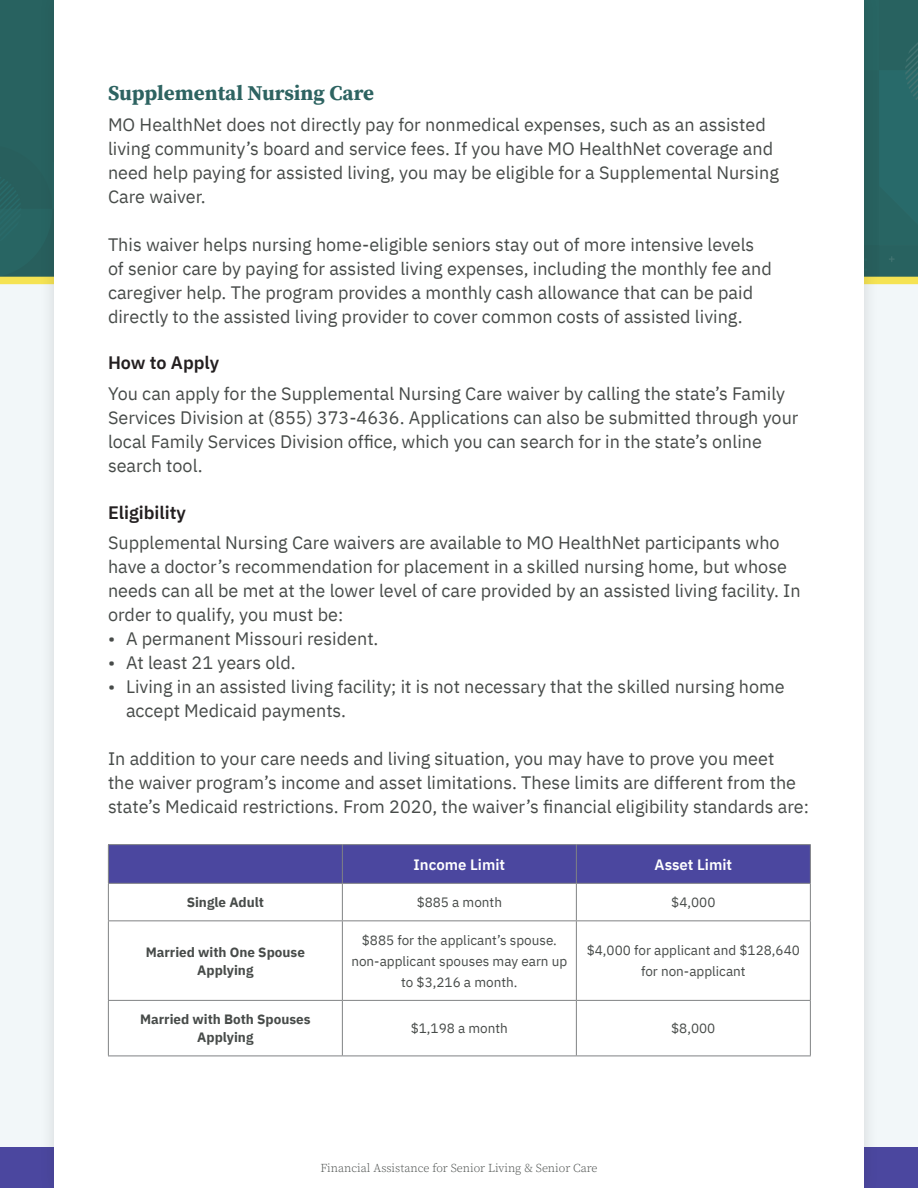
<style>
.page{position:relative;width:918px;height:1188px;background:#f2f7f9}
.page>*{position:absolute;margin:0;border:0;box-sizing:border-box;transform-origin:0 0}
.t1{font:700 21px "Source Serif Pro";color:#2d6361}
.t2{font:18px/24px "IBM Plex Sans";color:#474b49}
.t3{font:600 18px "IBM Plex Sans";color:#231f20}
.t4{font:600 15px "IBM Plex Sans";color:#fff}
.t5{font:13.5px/21px "IBM Plex Sans";color:#474b49;text-align:center}
.t6{font:700 13.5px/18px "IBM Plex Sans";color:#474b49;text-align:center}
.t7{font:300 12px "Source Serif Pro";color:#474b49}
</style>
<div class="page">
<div style="left:0;top:0;width:918px;height:280px;background:#2d6361"></div>
<div style="left:0;top:277px;width:918px;height:7px;background:#f5e353"></div>
<div style="left:0;top:1148px;width:918px;height:40px;background:#4b479f"></div>
<div style="left:39px;top:0;width:841px;height:1188px;background:#231f20;opacity:.15"></div>
<div style="left:54px;top:0;width:810px;height:1188px;background:#fff"></div>
<div style="left:109px;top:845px;width:701px;height:38px;background:#4b479f"></div>
<hr style="left:342px;top:845px;width:1px;height:38px;background:#808284">
<hr style="left:576px;top:845px;width:1px;height:38px;background:#808284">
<hr style="left:342px;top:884px;width:1px;height:36px;background:#808284">
<hr style="left:576px;top:884px;width:1px;height:36px;background:#808284">
<hr style="left:108px;top:920px;width:234px;height:1px;background:#808284">
<hr style="left:342px;top:920px;width:234px;height:1px;background:#808284">
<hr style="left:342px;top:921px;width:1px;height:79px;background:#808284">
<hr style="left:576px;top:920px;width:235px;height:1px;background:#808284">
<hr style="left:576px;top:921px;width:1px;height:79px;background:#808284">
<hr style="left:108px;top:1000px;width:234px;height:1px;background:#808284">
<hr style="left:342px;top:1000px;width:234px;height:1px;background:#808284">
<hr style="left:342px;top:1001px;width:1px;height:55px;background:#808284">
<hr style="left:576px;top:1000px;width:235px;height:1px;background:#808284">
<hr style="left:576px;top:1001px;width:1px;height:55px;background:#808284">
<hr style="left:108px;top:884px;width:1px;height:36px;background:#808284">
<hr style="left:810px;top:884px;width:1px;height:36px;background:#808284">
<hr style="left:108px;top:921px;width:1px;height:79px;background:#808284">
<hr style="left:810px;top:921px;width:1px;height:79px;background:#808284">
<hr style="left:108px;top:1001px;width:1px;height:55px;background:#808284">
<hr style="left:810px;top:1001px;width:1px;height:55px;background:#808284">
<hr style="left:108px;top:1056px;width:234px;height:1px;background:#808284">
<hr style="left:342px;top:1056px;width:234px;height:1px;background:#808284">
<hr style="left:576px;top:1056px;width:235px;height:1px;background:#808284">
<hr style="left:108px;top:844px;width:234px;height:1px;background:#808284">
<hr style="left:108px;top:845px;width:1px;height:38px;background:#808284">
<hr style="left:342px;top:844px;width:234px;height:1px;background:#808284">
<hr style="left:576px;top:844px;width:235px;height:1px;background:#808284">
<hr style="left:810px;top:845px;width:1px;height:38px;background:#808284">
<hr style="left:108px;top:883px;width:234px;height:1px;background:#808284">
<hr style="left:342px;top:883px;width:234px;height:1px;background:#808284">
<hr style="left:576px;top:883px;width:235px;height:1px;background:#808284">
<p class="t1" style="left:108px;top:79px;width:268px">Supplemental Nursing Care</p>
<p class="t2" style="left:108px;top:111px;width:672px">MO HealthNet does not directly pay for nonmedical expenses, such as an assisted living community’s board and service fees. If you have MO HealthNet coverage and need help paying for assisted living, you may be eligible for a Supplemental Nursing Care waiver.</p>
<p class="t2" style="left:108px;top:231px;width:665px">This waiver helps nursing home-eligible seniors stay out of more intensive levels of senior care by paying for assisted living expenses, including the monthly fee and caregiver help. The program provides a monthly cash allowance that can be paid directly to the assisted living provider to cover common costs of assisted living.</p>
<p class="t3" style="left:108px;top:349px;width:113px">How to Apply</p>
<p class="t2" style="left:108px;top:380px;width:692px">You can apply for the Supplemental Nursing Care waiver by calling the state’s Family Services Division at (855) 373-4636. Applications can also be submitted through your local Family Services Division office, which you can search for in the state’s online search tool.</p>
<p class="t3" style="left:108px;top:498px;width:80px">Eligibility</p>
<p class="t2" style="left:108px;top:529px;width:694px">Supplemental Nursing Care waivers are available to MO HealthNet participants who have a doctor’s recommendation for placement in a skilled nursing home, but whose needs can all be met at the lower level of care provided by an assisted living facility. In order to qualify, you must be:</p>
<p class="t2" style="left:108px;top:625px;width:272px">• A permanent Missouri resident.</p>
<p class="t2" style="left:108px;top:649px;width:189px">• At least 21 years old.</p>
<p class="t2" style="left:126px;top:673px;width:660px;text-indent:-18px">• Living in an assisted living facility; it is not necessary that the skilled nursing home accept Medicaid payments.</p>
<p class="t2" style="left:108px;top:745px;width:703px">In addition to your care needs and living situation, you may have to prove you meet<br>the waiver program’s income and asset limitations. These limits are different from the state’s Medicaid restrictions. From 2020, the waiver’s financial eligibility standards are:</p>
<p class="t4" style="left:414px;top:853px;width:93px">Income Limit</p>
<p class="t4" style="left:655px;top:853px;width:79px">Asset Limit</p>
<p class="t6" style="left:187px;top:892px;width:79px">Single Adult</p>
<p class="t5" style="left:417px;top:891px;width:87px">$885 a month</p>
<p class="t5" style="left:671px;top:891px;width:46px">$4,000</p>
<p class="t6" style="left:146px;top:942px;width:161px">Married with One Spouse<br>Applying</p>
<p class="t5" style="left:351px;top:928px;width:217px">$885 for the applicant’s spouse. non-applicant spouses may earn up to $3,216 a month.</p>
<p class="t5" style="left:587px;top:939px;width:215px">$4,000 for applicant and $128,640 for non-applicant</p>
<p class="t6" style="left:140px;top:1010px;width:172px">Married with Both Spouses<br>Applying</p>
<p class="t5" style="left:411px;top:1017px;width:99px">$1,198 a month</p>
<p class="t5" style="left:671px;top:1017px;width:46px">$8,000</p>
<p class="t7" style="left:320px;top:1160px;width:279px">Financial Assistance for Senior Living &amp; Senior Care</p>
</div>
